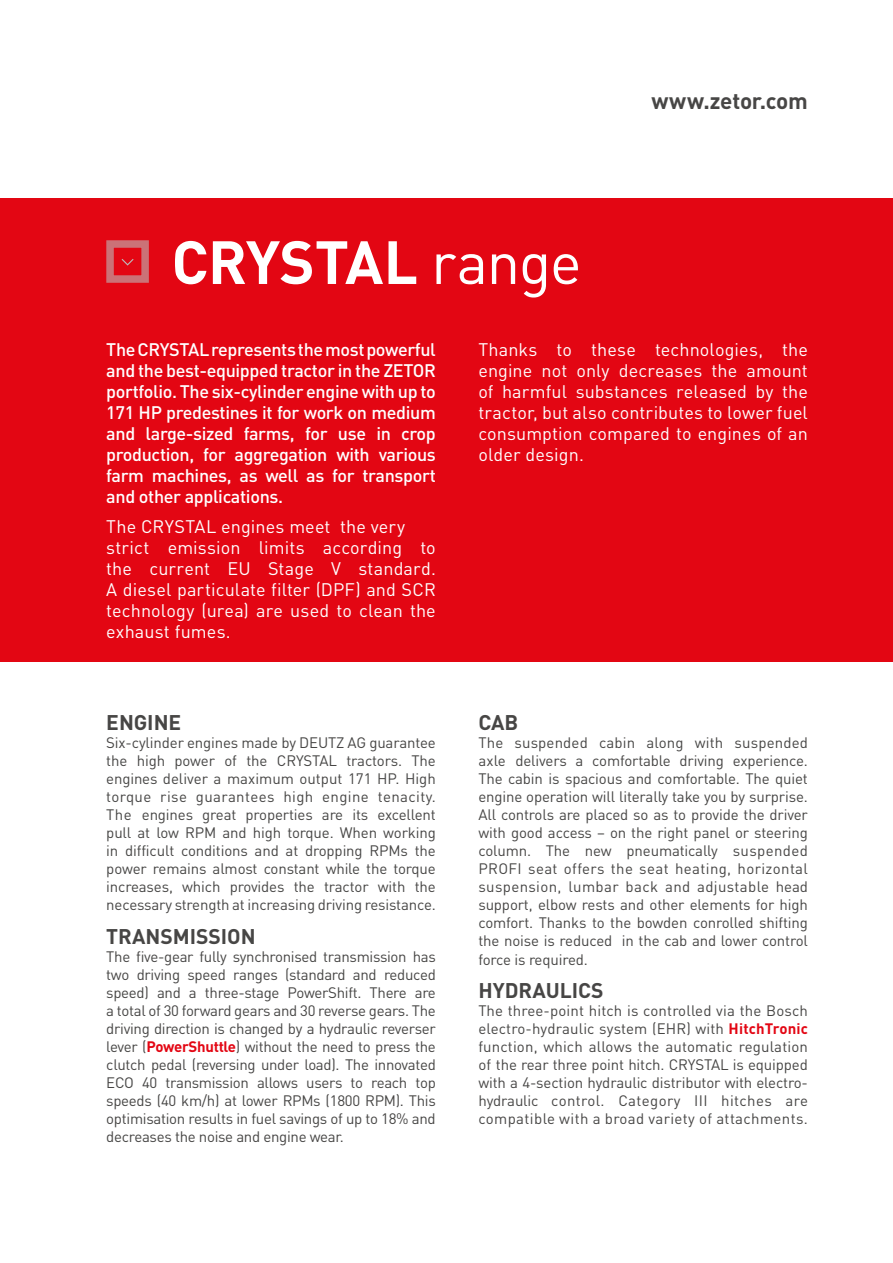
<style>
.page{position:relative;width:893px;height:1263px;background:#fff}
.page>*{position:absolute;margin:0;border:0;box-sizing:border-box;transform-origin:0 0}
.t1{font:700 60px "DIN Pro";letter-spacing:-.015em;color:#fff}
.t2{font:700 22.5px "DIN Pro";letter-spacing:-.015em;color:#474645}
.t3{font:700 21px "DIN Pro";color:#474645}
.t4{font:18px/21px "DIN Pro";letter-spacing:.005em;color:#fff}
.t5{font:500 18px/21px "DIN Pro";letter-spacing:-.02em;color:#fff;text-align:justify}
.t6{font:15px/18px "DIN Pro";letter-spacing:-.01em;color:#474645;text-align:justify}
.s1{font-weight:400}
.s2{font-weight:700;color:#e30613}
</style>
<div class="page">
<div style="left:0;top:198px;width:893px;height:463px;background:#e30613"></div>
<svg style="left:121px;top:259px;width:13px;height:7px"></svg>
<h1 class="t1" style="left:171px;top:221px;width:412px">CRYSTAL <span class="s1">range</span></h1>
<h2 class="t2" style="left:651px;top:86px;width:158px">www.zetor.com</h2>
<p class="t5" style="left:106px;top:338px;width:331px">The CRYSTAL represents the most powerful and the best-equipped tractor in the ZETOR portfolio. The six-cylinder engine with up to 171 HP predestines it for work on medium and large-sized farms, for use in crop production, for aggregation with various farm machines, as well as for transport and other applications.</p>
<p class="t4" style="left:106px;top:515px;width:331px">The CRYSTAL engines meet the very strict emission limits according to the current EU Stage V standard.<br>A diesel particulate filter (DPF) and SCR technology (urea) are used to clean the exhaust fumes.</p>
<h3 class="t3" style="left:106px;top:709px;width:77px">ENGINE</h3>
<p class="t6" style="left:106px;top:733px;width:331px">Six-cylinder engines made by DEUTZ AG guarantee the high power of the CRYSTAL tractors. The engines deliver a maximum output 171 HP. High torque rise guarantees high engine tenacity.<br>The engines great properties are its excellent pull at low RPM and high torque. When working in difficult conditions and at dropping RPMs the power remains almost constant while the torque increases, which provides the tractor with the necessary strength at increasing driving resistance.</p>
<h3 class="t3" style="left:106px;top:922px;width:151px">TRANSMISSION</h3>
<p class="t6" style="left:106px;top:947px;width:331px">The five-gear fully synchronised transmission has two driving speed ranges (standard and reduced speed) and a three-stage PowerShift. There are a total of 30 forward gears and 30 reverse gears. The driving direction is changed by a hydraulic reverser lever (<span class="s2">PowerShuttle</span>) without the need to press the clutch pedal (reversing under load). The innovated ECO 40 transmission allows users to reach top speeds (40 km/h) at lower RPMs (1800 RPM). This optimisation results in fuel savings of up to 18% and decreases the noise and engine wear.</p>
<p class="t4" style="left:478px;top:338px;width:331px;text-align:justify">Thanks to these technologies, the engine not only decreases the amount of harmful substances released by the tractor, but also contributes to lower fuel consumption compared to engines of an older design.</p>
<h3 class="t3" style="left:478px;top:709px;width:42px">CAB</h3>
<p class="t6" style="left:478px;top:733px;width:331px">The suspended cabin along with suspended axle delivers a comfortable driving experience.<br>The cabin is spacious and comfortable. The quiet engine operation will literally take you by surprise.<br>All controls are placed so as to provide the driver with good access – on the right panel or steering column. The new pneumatically suspended PROFI seat offers the seat heating, horizontal suspension, lumbar back and adjustable head support, elbow rests and other elements for high comfort. Thanks to the bowden conrolled shifting the noise is reduced in the cab and lower control force is required.</p>
<h3 class="t3" style="left:478px;top:976px;width:127px">HYDRAULICS</h3>
<p class="t6" style="left:478px;top:1001px;width:331px">The three-point hitch is controlled via the Bosch electro-hydraulic system (EHR) with <span class="s2">HitchTronic </span>function, which allows the automatic regulation of the rear three point hitch. CRYSTAL is equipped with a 4-section hydraulic distributor with electro&shy;hydraulic control. Category III hitches are compatible with a broad variety of attachments.</p>
</div>
